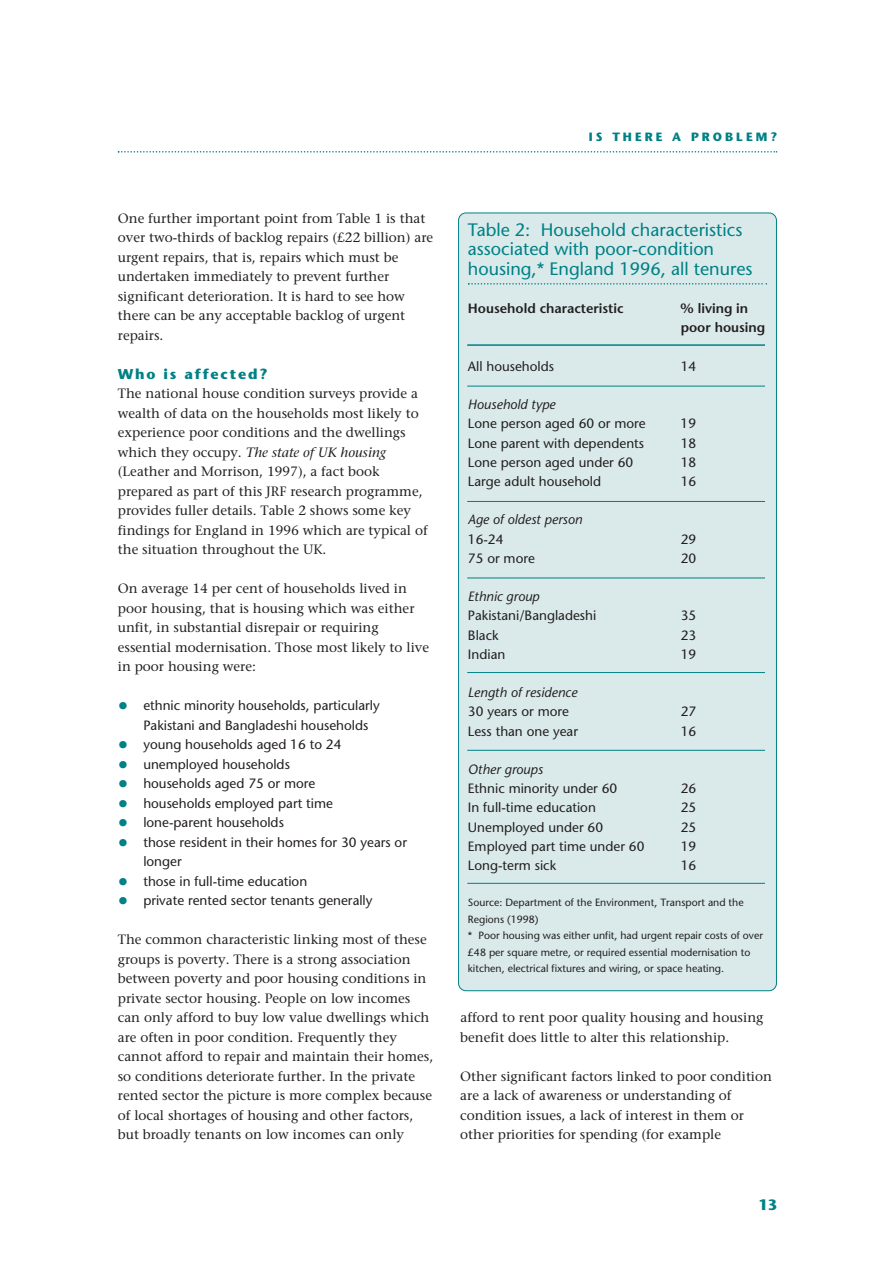
<style>
.page{position:relative;width:893px;height:1263px;background:#fff}
.page>*{position:absolute;margin:0;border:0;box-sizing:border-box;transform-origin:0 0}
.t1{font:18px/19.5px "Stone Sans";color:#008185}
.t2{font:700 15px "Stone Sans";color:#008185}
.t3{font:700 14.25px "Stone Sans";letter-spacing:.125em;color:#008185}
.t4{font:13.5px/19.5px "Stone Serif";color:#231f1f}
.t5{font:13.5px/19.5px "Stone Sans";color:#231f1f}
.t6{font:italic 13.5px "Stone Sans";color:#231f1f}
.t7{font:600 13.5px/19.2px "Stone Sans";color:#231f1f}
.t8{font:700 12px "Stone Sans";letter-spacing:.25em;color:#008185}
.t9{font:10.5px/16.5px "Stone Sans";color:#231f1f}
.s1{font-style:italic}
.s2{font-size:21px;color:#008185}
</style>
<div class="page">
<svg style="left:118px;top:151px;width:659px;height:2px"></svg>
<div style="left:458px;top:213px;width:318px;height:778px;background:#daeaeb;border-radius:7px"></div>
<svg style="left:468px;top:283px;width:299px;height:2px"></svg>
<hr style="left:467px;top:344px;width:298px;height:2px;background:#008185">
<hr style="left:467px;top:386px;width:298px;height:1px;background:#008185">
<hr style="left:467px;top:501px;width:298px;height:1px;background:#008185">
<hr style="left:467px;top:578px;width:298px;height:1px;background:#008185">
<hr style="left:467px;top:672px;width:298px;height:1px;background:#008185">
<hr style="left:467px;top:750px;width:298px;height:1px;background:#008185">
<hr style="left:467px;top:883px;width:298px;height:1px;background:#008185">
<p class="t8" style="left:589px;top:132px;width:190px">IS THERE A PROBLEM?</p>
<p class="t4" style="left:118px;top:209px;width:317px">One further important point from Table 1 is that over two-thirds of backlog repairs (£22 billion) are urgent repairs, that is, repairs which must be undertaken immediately to prevent further significant deterioration. It is hard to see how there can be any acceptable backlog of urgent repairs.</p>
<p class="t3" style="left:118px;top:368px;width:151px">Who is affected?</p>
<p class="t4" style="left:118px;top:385px;width:311px">The national house condition surveys provide a wealth of data on the households most likely to experience poor conditions and the dwellings which they occupy. <span class="s1">The state of UK housing </span>(Leather and Morrison, 1997), a fact book prepared as part of this JRF research programme, provides fuller details. Table 2 shows some key findings for England in 1996 which are typical of the situation throughout the UK.</p>
<p class="t4" style="left:118px;top:580px;width:313px">On average 14 per cent of households lived in poor housing, that is housing which was either unfit, in substantial disrepair or requiring essential modernisation. Those most likely to live in poor housing were:</p>
<p class="t5" style="left:143px;top:697px;width:238px;text-indent:-26px"><span class="s2">•</span> ethnic minority households, particularly<br>Pakistani and Bangladeshi households</p>
<p class="t5" style="left:118px;top:736px;width:225px"><span class="s2">•</span> young households aged 16 to 24</p>
<p class="t5" style="left:118px;top:755px;width:174px"><span class="s2">•</span> unemployed households</p>
<p class="t5" style="left:118px;top:775px;width:199px"><span class="s2">•</span> households aged 75 or more</p>
<p class="t5" style="left:118px;top:794px;width:217px"><span class="s2">•</span> households employed part time</p>
<p class="t5" style="left:118px;top:814px;width:168px"><span class="s2">•</span> lone-parent households</p>
<p class="t5" style="left:143px;top:833px;width:265px;text-indent:-26px"><span class="s2">•</span> those resident in their homes for 30 years or longer</p>
<p class="t5" style="left:118px;top:872px;width:191px"><span class="s2">•</span> those in full-time education</p>
<p class="t5" style="left:118px;top:892px;width:256px"><span class="s2">•</span> private rented sector tenants generally</p>
<p class="t4" style="left:118px;top:931px;width:317px">The common characteristic linking most of these groups is poverty. There is a strong association between poverty and poor housing conditions in private sector housing. People on low incomes can only afford to buy low value dwellings which are often in poor condition. Frequently they cannot afford to repair and maintain their homes, so conditions deteriorate further. In the private rented sector the picture is more complex because of local shortages of housing and other factors, but broadly tenants on low incomes can only</p>
<h1 class="t1" style="left:468px;top:221px;width:286px">Table 2: Household characteristics associated with poor-condition housing,* England 1996, all tenures</h1>
<p class="t7" style="left:468px;top:300px;width:157px">Household characteristic</p>
<p class="t7" style="left:680px;top:300px;width:86px">% living in poor housing</p>
<p class="t5" style="left:468px;top:358px;width:88px">All households</p>
<p class="t5" style="left:680px;top:358px;width:17px">14</p>
<p class="t6" style="left:468px;top:399px;width:89px">Household type</p>
<p class="t5" style="left:468px;top:415px;width:179px">Lone person aged 60 or more</p>
<p class="t5" style="left:680px;top:415px;width:17px">19</p>
<p class="t5" style="left:468px;top:435px;width:178px">Lone parent with dependents</p>
<p class="t5" style="left:680px;top:435px;width:17px">18</p>
<p class="t5" style="left:468px;top:454px;width:167px">Lone person aged under 60</p>
<p class="t5" style="left:680px;top:454px;width:17px">18</p>
<p class="t5" style="left:468px;top:473px;width:135px">Large adult household</p>
<p class="t5" style="left:680px;top:473px;width:17px">16</p>
<p class="t6" style="left:468px;top:515px;width:116px">Age of oldest person</p>
<p class="t5" style="left:468px;top:531px;width:37px">16-24</p>
<p class="t5" style="left:680px;top:531px;width:17px">29</p>
<p class="t5" style="left:468px;top:550px;width:69px">75 or more</p>
<p class="t5" style="left:680px;top:550px;width:17px">20</p>
<p class="t6" style="left:468px;top:591px;width:73px">Ethnic group</p>
<p class="t5" style="left:468px;top:607px;width:130px">Pakistani/Bangladeshi</p>
<p class="t5" style="left:680px;top:607px;width:17px">35</p>
<p class="t5" style="left:468px;top:627px;width:32px">Black</p>
<p class="t5" style="left:680px;top:627px;width:17px">23</p>
<p class="t5" style="left:468px;top:646px;width:39px">Indian</p>
<p class="t5" style="left:680px;top:646px;width:17px">19</p>
<p class="t6" style="left:468px;top:687px;width:111px">Length of residence</p>
<p class="t5" style="left:468px;top:703px;width:103px">30 years or more</p>
<p class="t5" style="left:680px;top:703px;width:17px">27</p>
<p class="t5" style="left:468px;top:723px;width:112px">Less than one year</p>
<p class="t5" style="left:680px;top:723px;width:17px">16</p>
<p class="t6" style="left:468px;top:764px;width:76px">Other groups</p>
<p class="t5" style="left:468px;top:780px;width:151px">Ethnic minority under 60</p>
<p class="t5" style="left:680px;top:780px;width:17px">26</p>
<p class="t5" style="left:468px;top:799px;width:129px">In full-time education</p>
<p class="t5" style="left:680px;top:799px;width:17px">25</p>
<p class="t5" style="left:468px;top:819px;width:137px">Unemployed under 60</p>
<p class="t5" style="left:680px;top:819px;width:17px">25</p>
<p class="t5" style="left:468px;top:838px;width:178px">Employed part time under 60</p>
<p class="t5" style="left:680px;top:838px;width:17px">19</p>
<p class="t5" style="left:468px;top:857px;width:90px">Long-term sick</p>
<p class="t5" style="left:680px;top:857px;width:17px">16</p>
<p class="t9" style="left:468px;top:895px;width:296px">Source: Department of the Environment, Transport and the Regions (1998)<br>* Poor housing was either unfit, had urgent repair costs of over £48 per square metre, or required essential modernisation to kitchen, electrical fixtures and wiring, or space heating.</p>
<p class="t4" style="left:460px;top:1009px;width:305px">afford to rent poor quality housing and housing benefit does little to alter this relationship.</p>
<p class="t4" style="left:460px;top:1067px;width:313px">Other significant factors linked to poor condition are a lack of awareness or understanding of condition issues, a lack of interest in them or other priorities for spending (for example</p>
<p class="t2" style="left:758px;top:1199px;width:20px">13</p>
</div>
